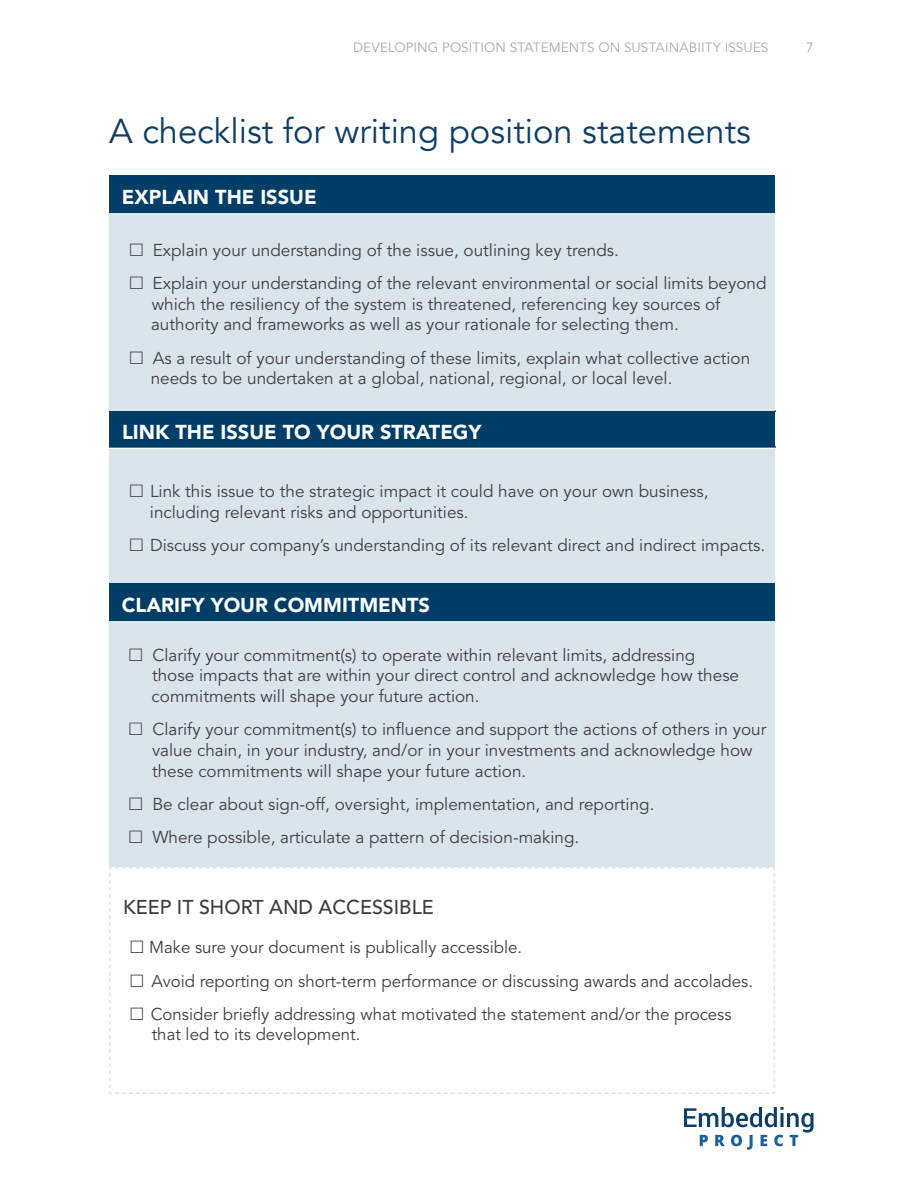
<style>
.page{position:relative;width:918px;height:1188px;background:#fff}
.page>*{position:absolute;margin:0;border:0;box-sizing:border-box;transform-origin:0 0}
.Subheader{font:34.5px "Avenir";color:#0e3d66}
.t1{font:900 19.95px "Avenir";color:#fff}
.t2{font:500 19.95px "Avenir";color:#3e3e3f}
.t3{font:17.1px/20.5px "Avenir";color:#414042}
.t4{font:17.1px/33.3px "Avenir";color:#3e3e3f}
.t5{font:13.5px "Avenir";letter-spacing:.005em;color:#aaa}
</style>
<div class="page">
<div style="left:109px;top:175px;width:666px;height:38px;background:#003d67"></div>
<div style="left:109px;top:410px;width:666px;height:38px;background:#003d67"></div>
<div style="left:109px;top:582px;width:666px;height:39px;background:#003d67"></div>
<div style="left:109px;top:213px;width:666px;height:197px;background:#dae4eb"></div>
<div style="left:109px;top:449px;width:666px;height:133px;background:#dae4eb"></div>
<div style="left:109px;top:621px;width:666px;height:245px;background:#dae4eb"></div>
<svg style="left:684px;top:1107px;width:130px;height:43px"></svg>
<svg style="left:109px;top:867px;width:666px;height:227px"></svg>
<p class="t5" style="left:353px;top:40px;width:417px">DEVELOPING POSITION STATEMENTS ON SUSTAINABIITY ISSUES</p>
<p class="t5" style="left:806px;top:40px;width:9px">7</p>
<p class="Subheader" style="left:109px;top:111px;width:643px">A checklist for writing position statements</p>
<p class="t1" style="left:122px;top:179px;width:196px">EXPLAIN THE ISSUE</p>
<p class="t3" style="left:153px;top:234px;width:615px;line-height:33.5px">Explain your understanding of the issue, outlining key trends.<br>Explain your understanding of the relevant environmental or social limits beyond</p>
<p class="t3" style="left:151px;top:294px;width:571px">which the resiliency of the system is threatened, referencing key sources of authority and frameworks as well as your rationale for selecting them.</p>
<p class="t3" style="left:151px;top:348px;width:601px">As a result of your understanding of these limits, explain what collective action needs to be undertaken at a global, national, regional, or local level.</p>
<p class="t1" style="left:122px;top:415px;width:361px">LINK THE ISSUE TO YOUR STRATEGY</p>
<p class="t3" style="left:150px;top:482px;width:560px">Link this issue to the strategic impact it could have on your own business, including relevant risks and opportunities.</p>
<p class="t3" style="left:150px;top:535px;width:617px">Discuss your company’s understanding of its relevant direct and indirect impacts.</p>
<p class="t1" style="left:122px;top:588px;width:310px">CLARIFY YOUR COMMITMENTS</p>
<p class="t3" style="left:152px;top:645px;width:589px">Clarify your commitment(s) to operate within relevant limits, addressing those impacts that are within your direct control and acknowledge how these commitments will shape your future action.</p>
<p class="t3" style="left:152px;top:720px;width:616px">Clarify your commitment(s) to influence and support the actions of others in your value chain, in your industry, and/or in your investments and acknowledge how these commitments will shape your future action.</p>
<p class="t3" style="left:152px;top:788px;width:504px;line-height:33.5px">Be clear about sign-off, oversight, implementation, and reporting.<br>Where possible, articulate a pattern of decision-making.</p>
<p class="t2" style="left:123px;top:890px;width:312px">KEEP IT SHORT AND ACCESSIBLE</p>
<p class="t4" style="left:149px;top:931px;width:605px">Make sure your document is publically accessible.<br>Avoid reporting on short-term performance or discussing awards and accolades.<br>Consider briefly addressing what motivated the statement and/or the process</p>
<p class="t4" style="left:152px;top:1018px;width:210px">that led to its development.</p>
</div>
